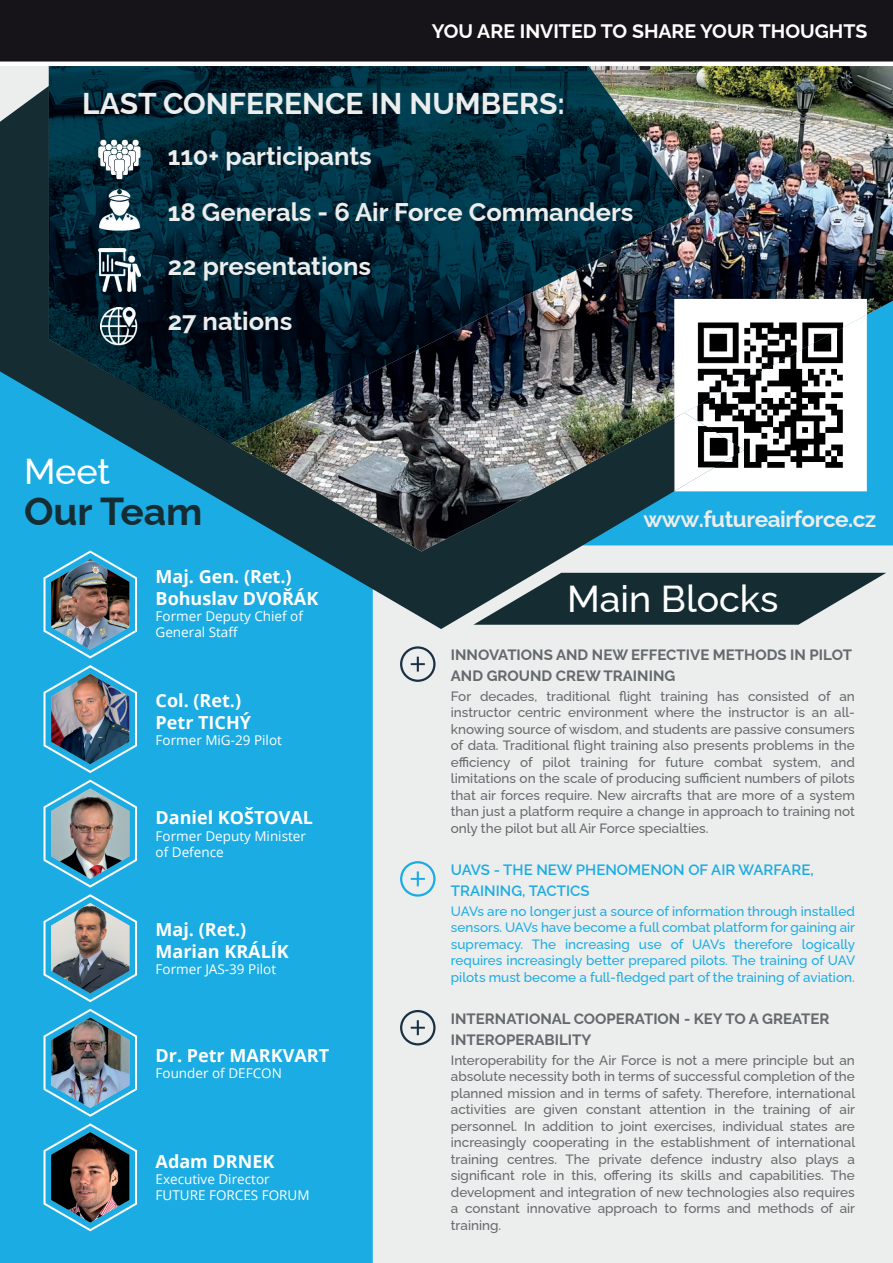
<style>
.page{position:relative;width:893px;height:1263px;background:#eceded}
.page>*{position:absolute;margin:0;border:0;box-sizing:border-box;transform-origin:0 0}
.t1{font:700 39px "Raleway";color:#142c32}
.t2{font:500 37.5px "Raleway";color:#fff}
.t3{font:500 36px "Raleway";color:#fff}
.t4{font:700 30px "Raleway";color:#eceded}
.t5{font:700 25.5px "Raleway";color:#eceded}
.t6{font:700 22.5px "Raleway";letter-spacing:-.02em;color:#eceded}
.t7{font:700 19.5px "Raleway";color:#fff}
.t8{font:700 18px/21.6px "Open Sans";color:#fff}
.t9{font:700 15px/21px "Raleway";color:#63696c}
.t10{font:600 15px/21px "Raleway";color:#1bace3}
.t11{font:500 13.5px/16.5px "Raleway";color:#63696c;text-align:justify}
.t12{font:500 13.5px/16.5px "Raleway";color:#1bace3;text-align:justify}
.t13{font:13.5px/16.2px "Open Sans";color:#fff}
</style>
<div class="page">
<div style="left:0;top:629px;width:373px;height:634px;background:#1bace3"></div>
<svg style="left:0;top:77px;width:744px;height:552px;background:#3483a0"></svg>
<svg style="left:49px;top:444px;width:182px;height:107px;background:#1996c4"></svg>
<img style="left:231px;top:66px;width:662px;height:485px">
<img style="left:49px;top:66px;width:644px;height:377px">
<svg style="left:0;top:0;width:893px;height:66px;background:#262328"></svg>
<svg style="left:43px;top:550px;width:94px;height:108px;background:#39b6e5"></svg>
<img style="left:51px;top:559px;width:78px;height:91px">
<svg style="left:43px;top:665px;width:94px;height:108px;background:#39b6e5"></svg>
<img style="left:51px;top:674px;width:78px;height:90px">
<svg style="left:43px;top:780px;width:94px;height:108px;background:#3ab6e6"></svg>
<img style="left:51px;top:788px;width:78px;height:91px">
<svg style="left:43px;top:894px;width:94px;height:108px;background:#3ab6e6"></svg>
<img style="left:51px;top:903px;width:78px;height:90px">
<svg style="left:43px;top:1009px;width:94px;height:108px;background:#3ab6e6"></svg>
<img style="left:51px;top:1017px;width:78px;height:91px">
<svg style="left:43px;top:1123px;width:94px;height:108px;background:#38b5e4"></svg>
<img style="left:51px;top:1132px;width:78px;height:90px">
<img style="left:94px;top:134px;width:51px;height:51px">
<img style="left:100px;top:308px;width:39px;height:38px">
<img style="left:98px;top:249px;width:43px;height:42px">
<img style="left:98px;top:189px;width:43px;height:43px">
<svg style="left:400px;top:646px;width:36px;height:36px"></svg>
<svg style="left:400px;top:1010px;width:36px;height:35px"></svg>
<svg style="left:400px;top:861px;width:36px;height:36px"></svg>
<svg style="left:473px;top:573px;width:413px;height:52px"></svg>
<img style="left:744px;top:418px;width:123px;height:73px">
<img style="left:674px;top:418px;width:70px;height:73px">
<img style="left:674px;top:299px;width:193px;height:119px">
<h3 class="t7" style="left:432px;top:16px;width:437px">YOU ARE INVITED TO SHARE YOUR THOUGHTS</h3>
<h3 class="t4" style="left:82px;top:80px;width:484px">LAST CONFERENCE IN NUMBERS:</h3>
<h3 class="t5" style="left:168px;top:136px;width:206px">110+ participants</h3>
<h3 class="t5" style="left:168px;top:192px;width:467px">18 Generals - 6 Air Force Commanders</h3>
<h3 class="t5" style="left:168px;top:246px;width:205px">22 presentations</h3>
<h3 class="t5" style="left:168px;top:302px;width:126px">27 nations</h3>
<h3 class="t3" style="left:24px;top:443px;width:88px">Meet</h3>
<h1 class="t1" style="left:24px;top:481px;width:180px">Our Team</h1>
<h3 class="t8" style="left:156px;top:565px;width:164px">Maj. Gen. (Ret.)<br>Bohuslav DVOŘÁK</h3>
<p class="t13" style="left:156px;top:607px;width:149px">Former Deputy Chief of<br>General Staff</p>
<h3 class="t8" style="left:156px;top:689px;width:97px">Col. (Ret.)<br>Petr TICHÝ</h3>
<p class="t13" style="left:156px;top:731px;width:128px">Former MiG-29 Pilot</p>
<h3 class="t8" style="left:156px;top:806px;width:159px">Daniel KOŠTOVAL</h3>
<p class="t13" style="left:156px;top:827px;width:152px">Former Deputy Minister of Defence</p>
<h3 class="t8" style="left:156px;top:918px;width:135px">Maj. (Ret.)<br>Marian KRÁLÍK</h3>
<p class="t13" style="left:156px;top:961px;width:122px">Former JAS-39 Pilot</p>
<h3 class="t8" style="left:156px;top:1044px;width:175px">Dr. Petr MARKVART</h3>
<p class="t13" style="left:156px;top:1064px;width:128px">Founder of DEFCON</p>
<h3 class="t8" style="left:156px;top:1150px;width:120px">Adam DRNEK</h3>
<p class="t13" style="left:156px;top:1171px;width:156px">Executive Director<br>FUTURE FORCES FORUM</p>
<h3 class="t6" style="left:643px;top:502px;width:234px">www.futureairforce.cz</h3>
<h2 class="t2" style="left:567px;top:569px;width:213px">Main Blocks</h2>
<p class="t9" style="left:451px;top:643px;width:403px">INNOVATIONS AND NEW EFFECTIVE METHODS IN PILOT<br>AND GROUND CREW TRAINING</p>
<p class="t11" style="left:451px;top:686px;width:405px">For decades, traditional flight training has consisted of an instructor centric environment where the instructor is an all&shy;knowing source of wisdom, and students are passive consumers of data. Traditional flight training also presents problems in the efficiency of pilot training for future combat system, and limitations on the scale of producing sufficient numbers of pilots that air forces require. New aircrafts that are more of a system than just a platform require a change in approach to training not only the pilot but all Air Force specialties.</p>
<p class="t10" style="left:451px;top:858px;width:364px">UAVS - THE NEW PHENOMENON OF AIR WARFARE,<br>TRAINING, TACTICS</p>
<p class="t12" style="left:451px;top:901px;width:406px">UAVs are no longer just a source of information through installed sensors. UAVs have become a full combat platform for gaining air supremacy. The increasing use of UAVs therefore logically requires increasingly better prepared pilots. The training of UAV pilots must become a full-fledged part of the training of aviation.</p>
<p class="t9" style="left:451px;top:1007px;width:380px">INTERNATIONAL COOPERATION - KEY TO A GREATER<br>INTEROPERABILITY</p>
<p class="t11" style="left:451px;top:1050px;width:406px">Interoperability for the Air Force is not a mere principle but an absolute necessity both in terms of successful completion of the planned mission and in terms of safety. Therefore, international activities are given constant attention in the training of air personnel. In addition to joint exercises, individual states are increasingly cooperating in the establishment of international training centres. The private defence industry also plays a significant role in this, offering its skills and capabilities. The development and integration of new technologies also requires a constant innovative approach to forms and methods of air training.</p>
</div>
